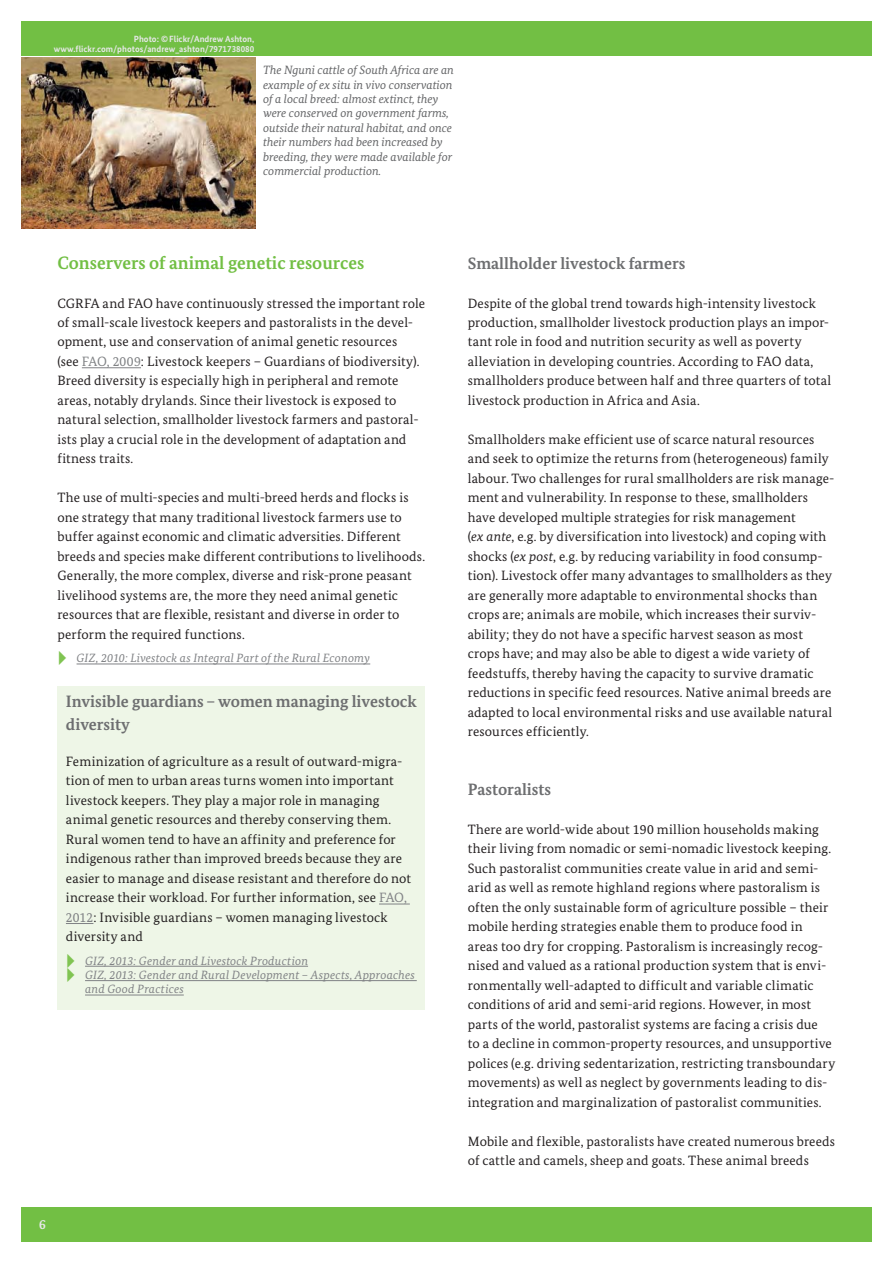
<style>
.page{position:relative;width:893px;height:1263px;background:#fff}
.page>*{position:absolute;margin:0;border:0;box-sizing:border-box;transform-origin:0 0}
.t1{font:700 18px "Bundes Serif";color:#72bf44}
.t2{font:700 16.5px/22.5px "Bundes Serif";color:#6d6e70}
.t3{font:13.5px/19.5px "Bundes Serif";letter-spacing:.01em;color:#231f20}
.t4{font:700 13.5px "Bundes Serif";color:#e6e7e8}
.t5{font:italic 12px/14.4px "Bundes Serif";color:#636466}
.t6{font:italic 12px/14.4px "Bundes Serif";letter-spacing:.015em;color:#808285}
.t7{font:700 9px/10.8px "Bundes Sans";color:#e6e7e8;text-align:right}
.s1{color:#808285}
.s2{font-style:italic}
</style>
<div class="page">
<div style="left:21px;top:1208px;width:851px;height:34px;background:#72bf44"></div>
<div style="left:21px;top:21px;width:851px;height:34px;background:#72bf44"></div>
<hr style="left:82px;top:367px;width:59px;height:1px;background:#808285">
<hr style="left:77px;top:664px;width:293px;height:1px;background:#808285">
<div style="left:57px;top:686px;width:368px;height:324px;background:#eef6e7"></div>
<hr style="left:379px;top:904px;width:31px;height:1px;background:#808285">
<svg style="left:66px;top:923px;width:27px;height:1px"></svg>
<hr style="left:85px;top:966px;width:223px;height:1px;background:#808285">
<hr style="left:85px;top:980px;width:332px;height:1px;background:#808285">
<hr style="left:85px;top:995px;width:99px;height:1px;background:#808285">
<img style="left:21px;top:58px;width:234px;height:170px">
<p class="t7" style="left:54px;top:34px;width:202px">Photo: © Flickr/Andrew Ashton, www.flickr.com/photos/andrew_ashton/7971738080</p>
<p class="t5" style="left:263px;top:64px;width:192px">The Nguni cattle of South Africa are an example of ex situ in vivo conservation of a local breed: almost extinct, they were conserved on government farms, outside their natural habitat, and once their numbers had been increased by breeding, they were made available for commercial production.</p>
<h1 class="t1" style="left:57px;top:255px;width:308px">Conservers of animal genetic resources</h1>
<p class="t3" style="left:57px;top:294px;width:369px">CGRFA and FAO have continuously stressed the important role of small-scale livestock keepers and pastoralists in the devel&shy;opment, use and conservation of animal genetic resources<br>(see <span class="s1">FAO, 2009</span>: Livestock keepers – Guardians of biodiversity).<br>Breed diversity is especially high in peripheral and remote areas, notably drylands. Since their livestock is exposed to natural selection, smallholder livestock farmers and pastoral&shy;ists play a crucial role in the development of adaptation and fitness traits.</p>
<p class="t3" style="left:57px;top:489px;width:369px">The use of multi-species and multi-breed herds and flocks is one strategy that many traditional livestock farmers use to buffer against economic and climatic adversities. Different breeds and species make different contributions to livelihoods.<br>Generally, the more complex, diverse and risk-prone peasant livelihood systems are, the more they need animal genetic resources that are flexible, resistant and diverse in order to perform the required functions.</p>
<p class="t6" style="left:77px;top:652px;width:295px">GIZ, 2010: Livestock as Integral Part of the Rural Economy</p>
<p class="t2" style="left:66px;top:691px;width:352px">Invisible guardians – women managing livestock diversity</p>
<p class="t3" style="left:66px;top:752px;width:347px">Feminization of agriculture as a result of outward-migra&shy;tion of men to urban areas turns women into important livestock keepers. They play a major role in managing animal genetic resources and thereby conserving them.<br>Rural women tend to have an affinity and preference for indigenous rather than improved breeds because they are easier to manage and disease resistant and therefore do not increase their workload. For further information, see <span class="s1">FAO, 2012</span>: Invisible guardians – women managing livestock diversity and</p>
<p class="t6" style="left:85px;top:954px;width:331px">GIZ, 2013: Gender and Livestock Production<br>GIZ, 2013: Gender and Rural Development – Aspects, Approaches and Good Practices</p>
<p class="t4" style="left:39px;top:1218px;width:8px">6</p>
<p class="t2" style="left:468px;top:252px;width:219px">Smallholder livestock farmers</p>
<p class="t3" style="left:468px;top:294px;width:365px">Despite of the global trend towards high-intensity livestock production, smallholder livestock production plays an impor&shy;tant role in food and nutrition security as well as poverty alleviation in developing countries. According to FAO data, smallholders produce between half and three quarters of total livestock production in Africa and Asia.</p>
<p class="t3" style="left:468px;top:431px;width:368px">Smallholders make efficient use of scarce natural resources and seek to optimize the returns from (heterogeneous) family labour. Two challenges for rural smallholders are risk manage&shy;ment and vulnerability. In response to these, smallholders have developed multiple strategies for risk management<br>(<span class="s2">ex ante</span>, e.g. by diversification into livestock) and coping with shocks (<span class="s2">ex post</span>, e.g. by reducing variability in food consump&shy;tion). Livestock offer many advantages to smallholders as they are generally more adaptable to environmental shocks than crops are; animals are mobile, which increases their surviv&shy;ability; they do not have a specific harvest season as most crops have; and may also be able to digest a wide variety of feedstuffs, thereby having the capacity to survive dramatic reductions in specific feed resources. Native animal breeds are adapted to local environmental risks and use available natural resources efficiently.</p>
<p class="t2" style="left:468px;top:779px;width:85px">Pastoralists</p>
<p class="t3" style="left:468px;top:821px;width:369px">There are world-wide about 190 million households making their living from nomadic or semi-nomadic livestock keeping.<br>Such pastoralist communities create value in arid and semi&shy;arid as well as remote highland regions where pastoralism is often the only sustainable form of agriculture possible – their mobile herding strategies enable them to produce food in areas too dry for cropping. Pastoralism is increasingly recog&shy;nised and valued as a rational production system that is envi&shy;ronmentally well-adapted to difficult and variable climatic conditions of arid and semi-arid regions. However, in most parts of the world, pastoralist systems are facing a crisis due<br>to a decline in common-property resources, and unsupportive polices (e.g. driving sedentarization, restricting transboundary movements) as well as neglect by governments leading to dis&shy;integration and marginalization of pastoralist communities.</p>
<p class="t3" style="left:468px;top:1132px;width:369px">Mobile and flexible, pastoralists have created numerous breeds of cattle and camels, sheep and goats. These animal breeds</p>
</div>
